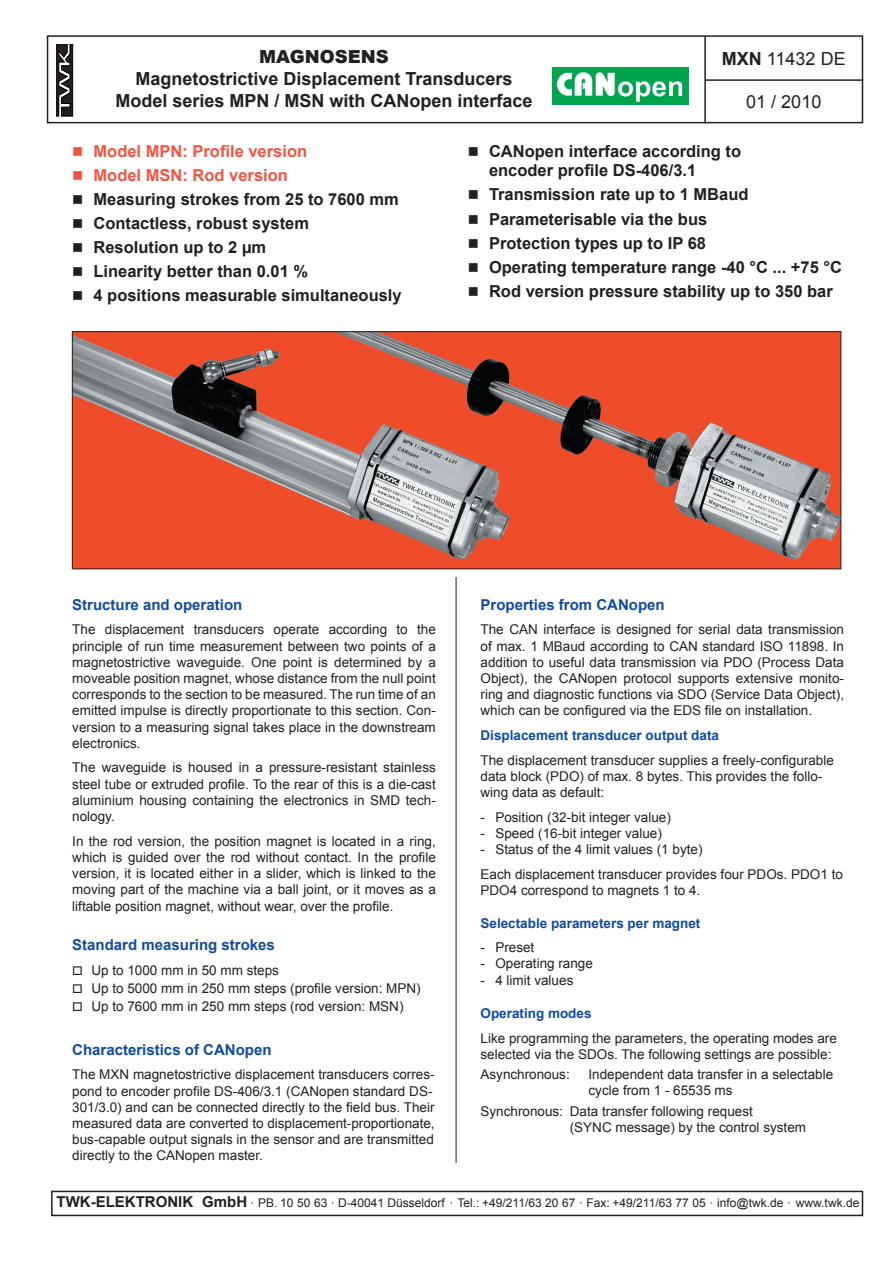
<style>
.page{position:relative;width:893px;height:1263px;background:#fff}
.page>*{position:absolute;margin:0;border:0;box-sizing:border-box;transform-origin:0 0}
.t1{font:700 18px/21.6px "Arial";color:#231f20;text-align:center}
.t2{font:18px "Arial";color:#231f20}
.t3{font:900 18px "Arial";color:#231f20}
.t4{font:700 16.5px/19.8px "Arial";color:#231f20}
.t5{font:700 16.5px "Arial";color:#f05544}
.t6{font:700 15px "Arial";color:#104ba0}
.t7{font:13.5px/16.2px "Arial";color:#231f20}
.t8{font:700 13.5px "Arial";color:#104ba0}
.t9{font:12px "Arial";color:#231f20}
.s1{font-weight:700}
.s2{font-weight:700;font-size:15px}
</style>
<div class="page">
<div style="left:47px;top:35px;width:816px;height:88px;border:2px solid #231f20"></div>
<hr style="left:704px;top:36px;width:2px;height:87px;background:#231f20">
<hr style="left:706px;top:79px;width:157px;height:2px;background:#231f20">
<svg style="left:56px;top:44px;width:17px;height:72px"></svg>
<div style="left:51px;top:1191px;width:812px;height:25px;border:2px solid #231f20"></div>
<hr style="left:456px;top:577px;width:1px;height:586px;background:#231f20">
<img style="left:74px;top:333px;width:765px;height:234px">
<div style="left:72px;top:331px;width:769px;height:238px;border:1px solid #231f20"></div>
<img style="left:553px;top:67px;width:136px;height:38px">
<h1 class="t3" style="left:259px;top:44px;width:131px">MAGNOSENS</h1>
<h1 class="t1" style="left:116px;top:68px;width:419px">Magnetostrictive Displacement Transducers<br>Model series MPN / MSN with CANopen interface</h1>
<h1 class="t2" style="left:722px;top:47px;width:125px"><span class="s1">MXN</span> 11432 DE</h1>
<h1 class="t2" style="left:746px;top:89px;width:77px">01 / 2010</h1>
<p class="t5" style="left:72px;top:140px;width:236px">■ Model MPN: Profile version</p>
<p class="t5" style="left:72px;top:164px;width:217px">■ Model MSN: Rod version</p>
<p class="t4" style="left:72px;top:190px;width:328px">■ Measuring strokes from 25 to 7600 mm</p>
<p class="t4" style="left:72px;top:214px;width:238px">■ Contactless, robust system</p>
<p class="t4" style="left:72px;top:238px;width:195px">■ Resolution up to 2 µm</p>
<p class="t4" style="left:72px;top:262px;width:237px">■ Linearity better than 0.01 %</p>
<p class="t4" style="left:72px;top:286px;width:331px">■ 4 positions measurable simultaneously</p>
<p class="t4" style="left:489px;top:141px;width:254px;text-indent:-21px">■ CANopen interface according to encoder profile DS-406/3.1</p>
<p class="t4" style="left:468px;top:185px;width:282px">■ Transmission rate up to 1 MBaud</p>
<p class="t4" style="left:468px;top:209px;width:241px">■ Parameterisable via the bus</p>
<p class="t4" style="left:468px;top:233px;width:240px">■ Protection types up to IP 68</p>
<p class="t4" style="left:468px;top:257px;width:376px">■ Operating temperature range -40 °C ... +75 °C</p>
<p class="t4" style="left:468px;top:282px;width:367px">■ Rod version pressure stability up to 350 bar</p>
<p class="t6" style="left:72px;top:594px;width:172px">Structure and operation</p>
<p class="t7" style="left:72px;top:622px;width:365px;text-align:justify">The displacement transducers operate according to the principle of run time measurement between two points of a magnetostrictive waveguide. One point is determined by a moveable position magnet, whose distance from the null point corresponds to the section to be measured. The run time of an emitted impulse is directly proportionate to this section. Con&shy;version to a measuring signal takes place in the downstream electronics.</p>
<p class="t7" style="left:72px;top:760px;width:365px;text-align:justify">The waveguide is housed in a pressure-resistant stainless steel tube or extruded profile. To the rear of this is a die-cast aluminium housing containing the electronics in SMD tech&shy;nology.</p>
<p class="t7" style="left:72px;top:833px;width:365px;text-align:justify">In the rod version, the position magnet is located in a ring, which is guided over the rod without contact. In the profile version, it is located either in a slider, which is linked to the moving part of the machine via a ball joint, or it moves as a liftable position magnet, without wear, over the profile.</p>
<p class="t6" style="left:72px;top:935px;width:204px">Standard measuring strokes</p>
<p class="t7" style="left:72px;top:962px;width:208px">□ Up to 1000 mm in 50 mm steps</p>
<p class="t7" style="left:72px;top:980px;width:350px">□ Up to 5000 mm in 250 mm steps (profile version: MPN)</p>
<p class="t7" style="left:72px;top:998px;width:333px">□ Up to 7600 mm in 250 mm steps (rod version: MSN)</p>
<p class="t6" style="left:72px;top:1039px;width:201px">Characteristics of CANopen</p>
<p class="t7" style="left:72px;top:1067px;width:364px">The MXN magnetostrictive displacement transducers corres&shy;pond to encoder profile DS-406/3.1 (CANopen standard DS-301/3.0) and can be connected directly to the field bus. Their measured data are converted to displacement-proportionate, bus-capable output signals in the sensor and are transmitted directly to the CANopen master.</p>
<p class="t6" style="left:480px;top:594px;width:186px">Properties from CANopen</p>
<p class="t7" style="left:480px;top:622px;width:365px;text-align:justify">The CAN interface is designed for serial data transmission of max. 1 MBaud according to CAN standard ISO 11898. In addition to useful data transmission via PDO (Process Data Object), the CANopen protocol supports extensive monito&shy;ring and diagnostic functions via SDO (Service Data Object), which can be configured via the EDS file on installation.</p>
<p class="t8" style="left:480px;top:726px;width:240px">Displacement transducer output data</p>
<p class="t7" style="left:480px;top:752px;width:355px">The displacement transducer supplies a freely-configurable data block (PDO) of max. 8 bytes. This provides the follo&shy;wing data as default:</p>
<p class="t7" style="left:480px;top:809px;width:192px">- Position (32-bit integer value)</p>
<p class="t7" style="left:480px;top:825px;width:183px">- Speed (16-bit integer value)</p>
<p class="t7" style="left:480px;top:837px;width:364px;line-height:24.8px">- Status of the 4 limit values (1 byte)<br>Each displacement transducer provides four PDOs. PDO1 to</p>
<p class="t7" style="left:480px;top:882px;width:221px">PDO4 correspond to magnets 1 to 4.</p>
<p class="t8" style="left:480px;top:914px;width:221px">Selectable parameters per magnet</p>
<p class="t7" style="left:480px;top:939px;width:55px">- Preset</p>
<p class="t7" style="left:480px;top:956px;width:114px">- Operating range</p>
<p class="t7" style="left:480px;top:972px;width:94px">- 4 limit values</p>
<p class="t8" style="left:480px;top:1004px;width:113px">Operating modes</p>
<p class="t7" style="left:480px;top:1030px;width:358px">Like programming the parameters, the operating modes are selected via the SDOs. The following settings are possible:</p>
<p class="t7" style="left:480px;top:1066px;width:91px">Asynchronous:</p>
<p class="t7" style="left:588px;top:1066px;width:246px">Independent data transfer in a selectable cycle from 1 - 65535 ms</p>
<p class="t7" style="left:570px;top:1103px;width:238px;text-indent:-89px">Synchronous: Data transfer following request<br>(SYNC message) by the control system</p>
<p class="t9" style="left:57px;top:1195px;width:804px"><span class="s2">TWK-ELEKTRONIK GmbH</span> · PB. 10 50 63 · D-40041 Düsseldorf · Tel.: +49/211/63 20 67 · Fax: +49/211/63 77 05 · info@twk.de · www.twk.de</p>
</div>
